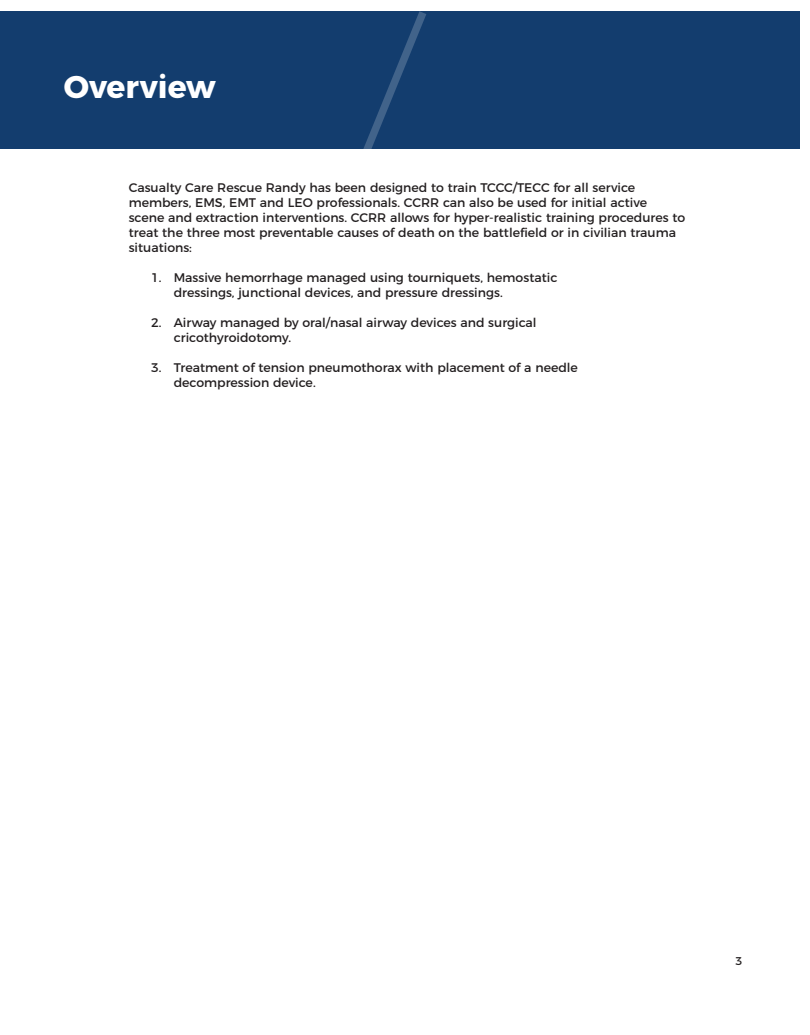
<style>
.page{position:relative;width:810px;height:1035px;background:#fff}
.page>*{position:absolute;margin:0;border:0;box-sizing:border-box;transform-origin:0 0}
.t1{font:700 31.5px "Montserrat";color:#fff}
.Pa2{font:12.5px/15px "Montserrat";color:#231f20}
.Default{font:12.5px "Montserrat";color:#231f20}
.t2{font:11.25px "Montserrat";color:#231f20}
</style>
<div class="page">
<div style="left:0;top:11px;width:22px;height:137px;background:#133d6e"></div>
<div style="left:24px;top:11px;width:776px;height:137px;background:#133d6e"></div>
<svg style="left:360px;top:11px;width:68px;height:138px"></svg>
<p class="t1" style="left:64px;top:61px;width:153px">Overview</p>
<p class="Pa2" style="left:129px;top:179px;width:558px">Casualty Care Rescue Randy has been designed to train TCCC/TECC for all service members, EMS, EMT and LEO professionals. CCRR can also be used for initial active scene and extraction interventions. CCRR allows for hyper-realistic training procedures to treat the three most preventable causes of death on the battlefield or in civilian trauma situations:</p>
<p class="Default" style="left:151px;top:268px;width:408px">1. Massive hemorrhage managed using tourniquets, hemostatic</p>
<p class="Default" style="left:174px;top:283px;width:331px">dressings, junctional devices, and pressure dressings.</p>
<p class="Default" style="left:151px;top:313px;width:387px">2. Airway managed by oral/nasal airway devices and surgical</p>
<p class="Default" style="left:174px;top:328px;width:119px">cricothyroidotomy.</p>
<p class="Default" style="left:151px;top:358px;width:428px">3. Treatment of tension pneumothorax with placement of a needle</p>
<p class="Default" style="left:174px;top:373px;width:144px">decompression device.</p>
<p class="t2" style="left:736px;top:952px;width:8px">3</p>
</div>
